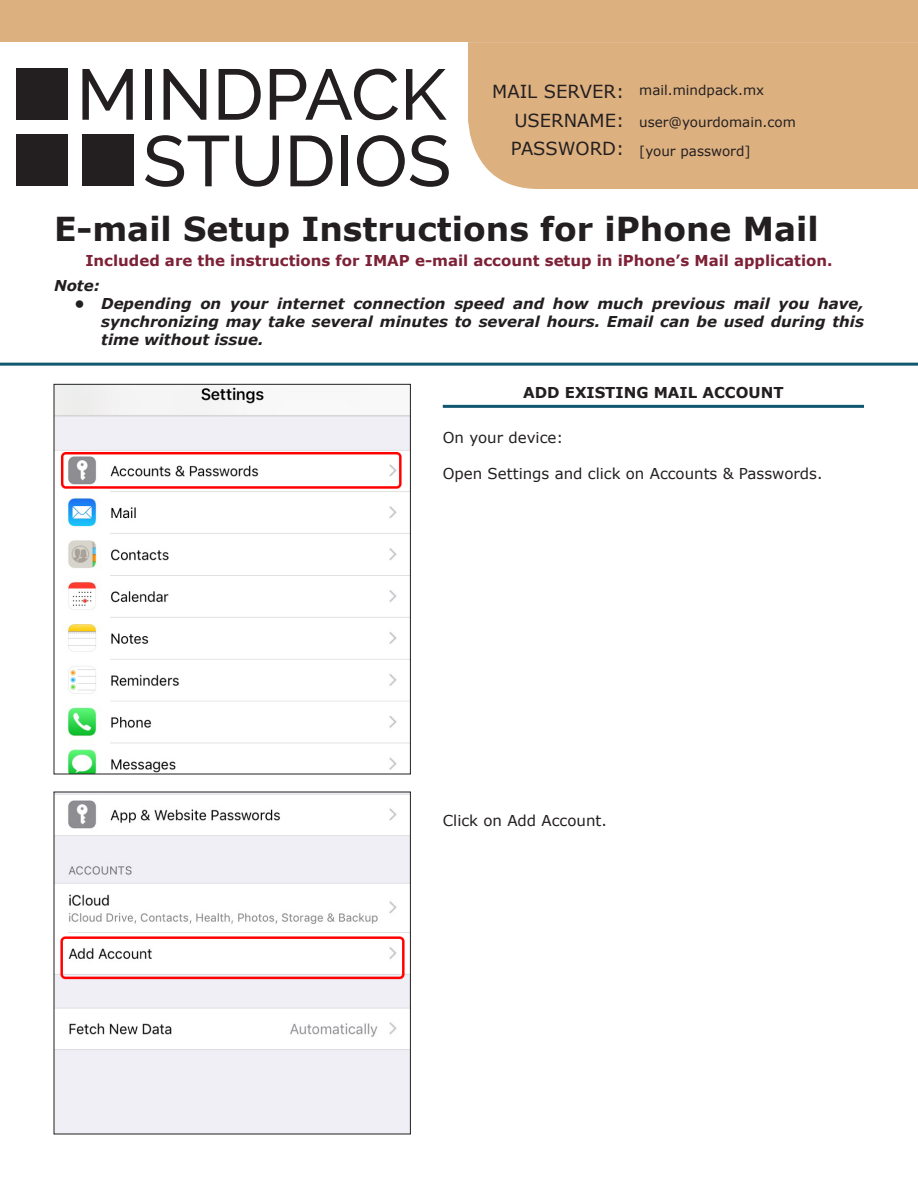
<style>
.page{position:relative;width:918px;height:1188px;background:#fff}
.page>*{position:absolute;margin:0;border:0;box-sizing:border-box;transform-origin:0 0}
.t1{font:500 71.55px/66.6px "Raleway";color:#231f20;text-align:right}
.t2{font:700 33px "Verdana";color:#231f20}
.Settings{font:18px "Verdana";color:#231f20}
.Description{font:italic 700 15px/18px "Verdana";color:#231f20;text-align:justify}
.Description-2{font:700 15px "Verdana";color:#7d2136}
.Body{font:15px "Verdana";color:#231f20}
.Heading{font:700 15px "Verdana";color:#231f20}
.Username{font:13.5px "Verdana";color:#231f20}
.ServerName{font:13.5px "Verdana";color:#231f20}
.Password{font:13.5px "Verdana";color:#231f20}
</style>
<div class="page">
<div style="left:468px;top:42px;width:450px;height:147px;background:#ddb080"></div>
<div style="left:0;top:0;width:918px;height:42px;background:#ddb080"></div>
<hr style="left:0;top:363px;width:918px;height:3px;background:#125770">
<div style="left:16px;top:68px;width:51px;height:52px;background:#231f20"></div>
<div style="left:16px;top:135px;width:51px;height:51px;background:#231f20"></div>
<div style="left:82px;top:135px;width:52px;height:51px;background:#231f20"></div>
<hr style="left:443px;top:405px;width:421px;height:3px;background:#125770">
<img style="left:56px;top:386px;width:353px;height:386px">
<div style="left:54px;top:384px;width:357px;height:390px;border:1px solid #231f20"></div>
<img style="left:56px;top:794px;width:353px;height:338px">
<p class="t1" style="left:76px;top:61px;width:376px">MINDPACK<br>STUDIOS</p>
<p class="Settings" style="left:492px;top:80px;width:133px">MAIL SERVER:</p>
<p class="Settings" style="left:514px;top:109px;width:111px">USERNAME:</p>
<p class="Settings" style="left:511px;top:137px;width:115px">PASSWORD:</p>
<p class="ServerName" style="left:639px;top:81px;width:126px">mail.mindpack.mx</p>
<p class="Username" style="left:639px;top:113px;width:158px">user@yourdomain.com</p>
<p class="Password" style="left:639px;top:143px;width:113px">[your password]</p>
<p class="t2" style="left:54px;top:208px;width:766px">E-mail Setup Instructions for iPhone Mail</p>
<p class="Description-2" style="left:85px;top:251px;width:749px">Included are the instructions for IMAP e-mail account setup in iPhone’s Mail application.</p>
<p class="Description" style="left:54px;top:276px;width:47px">Note:</p>
<p class="Description" style="left:101px;top:294px;width:764px;text-indent:-27px">• Depending on your internet connection speed and how much previous mail you have, synchronizing may take several minutes to several hours. Email can be used during this time without issue.</p>
<p class="Heading" style="left:523px;top:383px;width:262px">ADD EXISTING MAIL ACCOUNT</p>
<p class="Body" style="left:443px;top:428px;width:122px">On your device:</p>
<p class="Body" style="left:443px;top:464px;width:381px">Open Settings and click on Accounts &amp; Passwords.</p>
<p class="Body" style="left:443px;top:811px;width:166px">Click on Add Account.</p>
</div>
